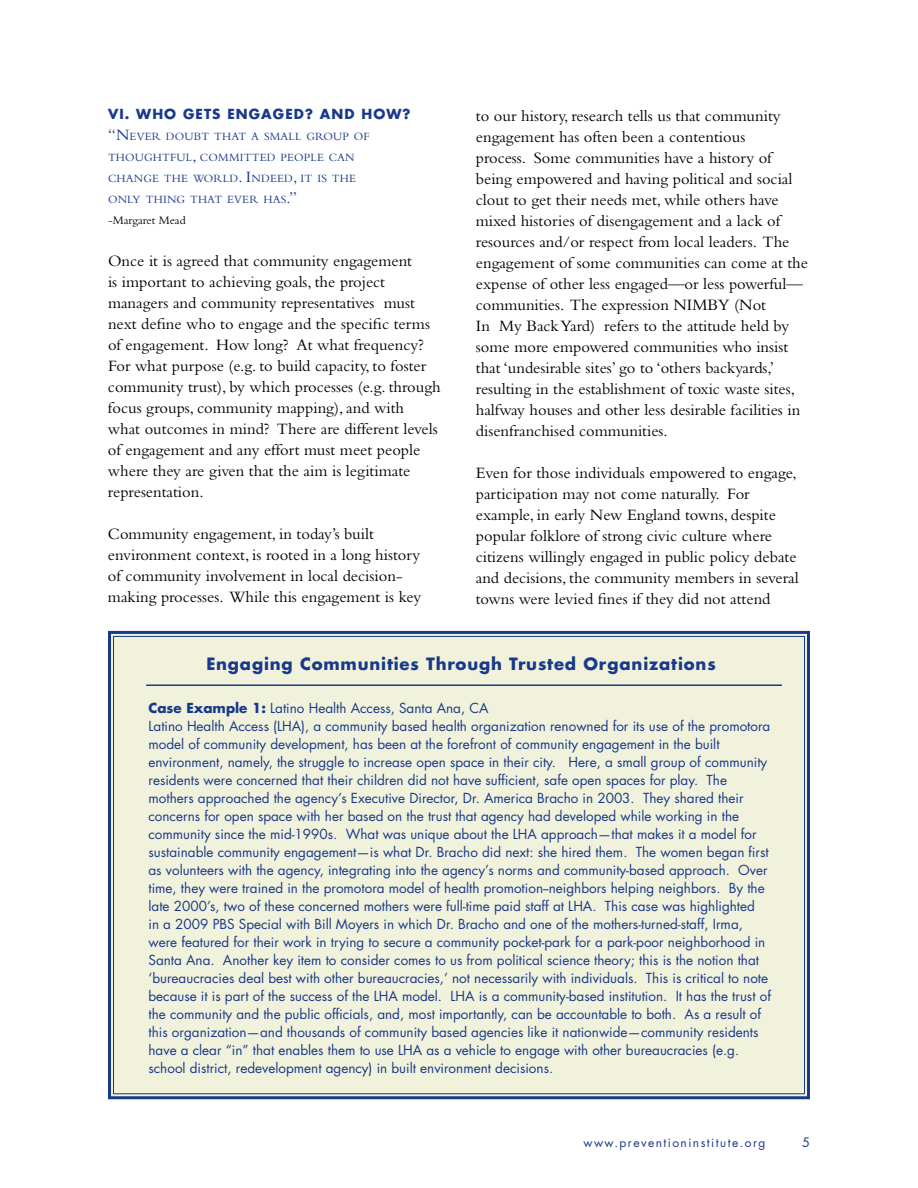
<style>
.page{position:relative;width:918px;height:1188px;background:#fff}
.page>*{position:absolute;margin:0;border:0;box-sizing:border-box;transform-origin:0 0}
.t1{font:16.5px/21px "Bembo";color:#000}
.t2{font:700 16.5px "Futura";letter-spacing:.05em;color:#19398a}
.t3{font:13.5px/18px "Futura";color:#19398a}
.t4{font:700 13.5px "Futura";letter-spacing:.08em;color:#19398a}
.t5{font:12.75px "Futura";color:#19398a}
.t6{font:12px "Futura";letter-spacing:.12em;color:#19398a}
.t7{font:12px "Bembo";color:#000}
.t8{font:11.55px/21px "Bembo";letter-spacing:.015em;color:#19398a}
.s1{font-size:16.5px}
.s2{font-weight:700}
</style>
<div class="page">
<div style="left:108px;top:630px;width:702px;height:470px;background:#f1f2db"></div>
<hr style="left:146px;top:684px;width:636px;height:2px;background:#19398a">
<p class="t4" style="left:108px;top:105px;width:154px">VI. WHO GETS ENGAG</p>
<p class="t4" style="left:285px;top:105px;width:127px">ED? AND HOW?</p>
<p class="t8" style="left:108px;top:125px;width:263px"><span class="s1">“N</span>EVER DOUBT THAT A SMALL GROUP OF<br>THOUGHTFUL<span class="s1">,</span> COMMITTED PEOPLE CAN<br>CHANGE THE WORLD<span class="s1">. I</span>NDEED<span class="s1">,</span> IT IS THE<br>ONLY THING THAT EVER HAS<span class="s1">.”</span></p>
<p class="t7" style="left:108px;top:213px;width:79px">-Margaret Mead</p>
<p class="t1" style="left:108px;top:250px;width:334px">Once it is agreed that community engagement<br>is important to achieving goals, the project managers and community representatives must next define who to engage and the specific terms of engagement. How long? At what frequency?<br>For what purpose (e.g. to build capacity, to foster community trust), by which processes (e.g. through focus groups, community mapping), and with<br>what outcomes in mind? There are different levels of engagement and any effort must meet people where they are given that the aim is legitimate representation.</p>
<p class="t1" style="left:108px;top:523px;width:315px">Community engagement, in today’s built environment context, is rooted in a long history of community involvement in local decision&shy;making processes. While this engagement is key</p>
<p class="t1" style="left:476px;top:105px;width:334px">to our history, research tells us that community engagement has often been a contentious<br>process. Some communities have a history of being empowered and having political and social clout to get their needs met, while others have mixed histories of disengagement and a lack of resources and/or respect from local leaders. The engagement of some communities can come at the expense of other less engaged—or less powerful— communities. The expression NIMBY (Not<br>In My BackYard) refers to the attitude held by some more empowered communities who insist that ‘undesirable sites’ go to ‘others backyards,’ resulting in the establishment of toxic waste sites, halfway houses and other less desirable facilities in disenfranchised communities.</p>
<p class="t1" style="left:476px;top:462px;width:324px">Even for those individuals empowered to engage, participation may not come naturally. For example, in early New England towns, despite popular folklore of strong civic culture where citizens willingly engaged in public policy debate and decisions, the community members in several towns were levied fines if they did not attend</p>
<p class="t2" style="left:206px;top:653px;width:511px">Engaging Communities Through Trusted Organizations</p>
<p class="t3" style="left:148px;top:700px;width:624px"><span class="s2">Case Example 1:</span> Latino Health Access, Santa Ana, CA<br>Latino Health Access (LHA), a community based health organization renowned for its use of the promotora model of community development, has been at the forefront of community engagement in the built environment, namely, the struggle to increase open space in their city. Here, a small group of community residents were concerned that their children did not have sufficient, safe open spaces for play. The mothers approached the agency’s Executive Director, Dr. America Bracho in 2003. They shared their concerns for open space with her based on the trust that agency had developed while working in the community since the mid-1990s. What was unique about the LHA approach—that makes it a model for sustainable community engagement—is what Dr. Bracho did next: she hired them. The women began first as volunteers with the agency, integrating into the agency’s norms and community-based approach. Over time, they were trained in the promotora model of health promotion--neighbors helping neighbors. By the late 2000’s, two of these concerned mothers were full-time paid staff at LHA. This case was highlighted<br>in a 2009 PBS Special with Bill Moyers in which Dr. Bracho and one of the mothers-turned-staff, Irma, were featured for their work in trying to secure a community pocket-park for a park-poor neighborhood in Santa Ana. Another key item to consider comes to us from political science theory; this is the notion that ‘bureaucracies deal best with other bureaucracies,’ not necessarily with individuals. This is critical to note because it is part of the success of the LHA model. LHA is a community-based institution. It has the trust of the community and the public officials, and, most importantly, can be accountable to both. As a result of this organization—and thousands of community based agencies like it nationwide—community residents have a clear “in” that enables them to use LHA as a vehicle to engage with other bureaucracies (e.g. school district, redevelopment agency) in built environment decisions.</p>
<p class="t6" style="left:583px;top:1135px;width:184px">www.preventioninstitute.org</p>
<p class="t5" style="left:802px;top:1134px;width:9px">5</p>
</div>
